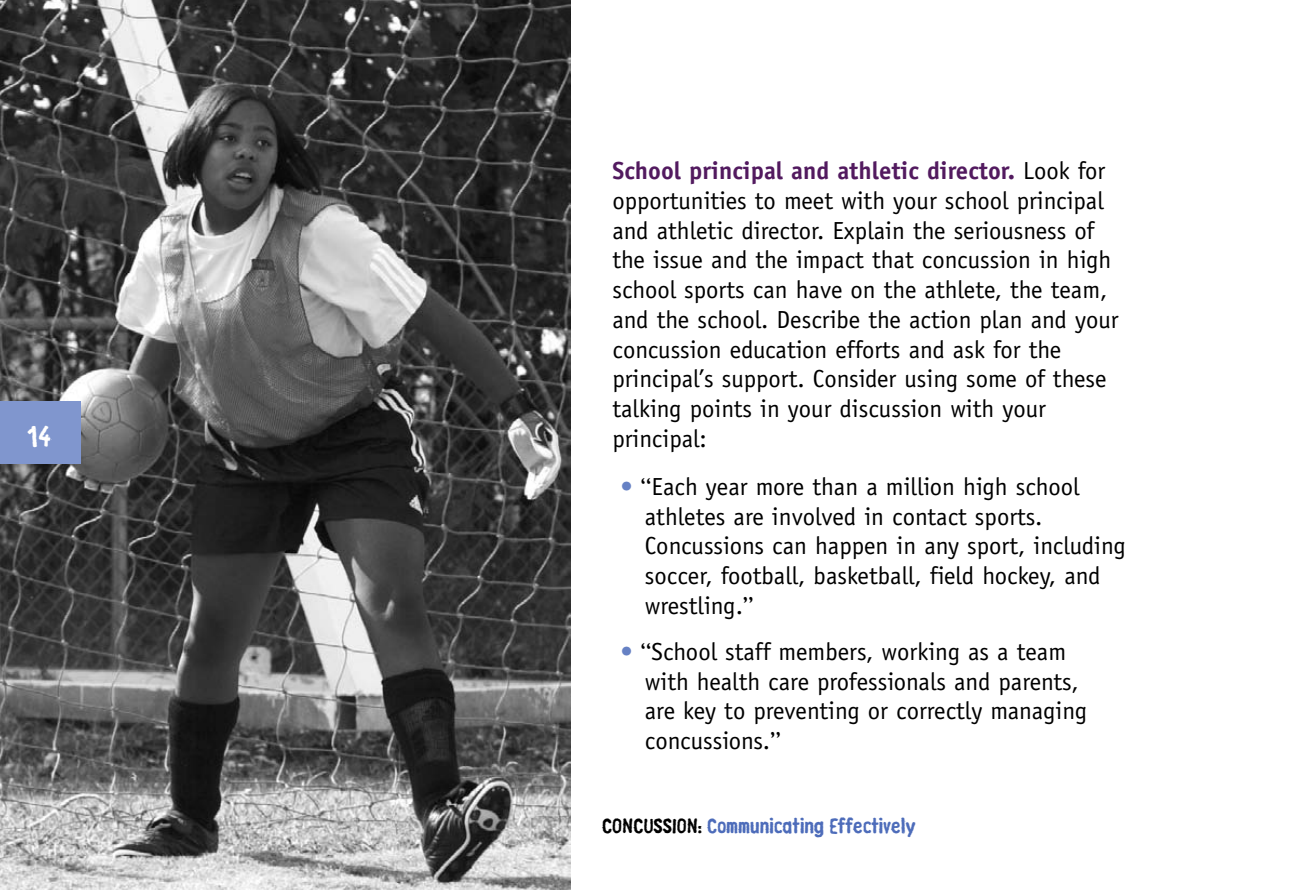
<style>
.page{position:relative;width:1295px;height:890px;background:#fff}
.page>*{position:absolute;margin:0;border:0;box-sizing:border-box;transform-origin:0 0}
.t1{font:27px "Linotype Russisch Brot Eat";color:#fff}
.t2{font:24.75px/29.7px "Officina Sans";color:#000}
.t3{font:20.25px "Linotype Russisch Brot Eat Text";color:#4d6cba}
.s1{font-weight:700;color:#521a5f}
.s2{color:#6681c4}
.s3{font-family:"Gill Sans"}
.s4{color:#000}
</style>
<div class="page">
<svg style="left:0;top:0;width:571px;height:890px;background:#5b5c5c"></svg>
<p class="t1" style="left:28px;top:425px;width:26px">14</p>
<p class="t2" style="left:612px;top:158px;width:508px"><span class="s1">School principal and athletic director.</span> Look for opportunities to meet with your school principal and athletic director. Explain the seriousness of the issue and the impact that concussion in high school sports can have on the athlete, the team, and the school. Describe the action plan and your concussion education efforts and ask for the principal’s support. Consider using some of these talking points in your discussion with your principal:</p>
<p class="t2" style="left:645px;top:473px;width:482px;text-indent:-24px"><span class="s2">•</span> <span class="s3">“</span>Each year more than a million high school athletes are involved in contact sports.<br>Concussions can happen in any sport, including soccer, football, basketball, field hockey, and wrestling.<span class="s3">”</span></p>
<p class="t2" style="left:645px;top:638px;width:444px;text-indent:-24px"><span class="s2">•</span> <span class="s3">“</span>School staff members, working as a team with health care professionals and parents, are key to preventing or correctly managing concussions.<span class="s3">”</span></p>
<p class="t3" style="left:602px;top:818px;width:315px"><span class="s4">CONCUSSION:</span> Communicating Effectively</p>
</div>
